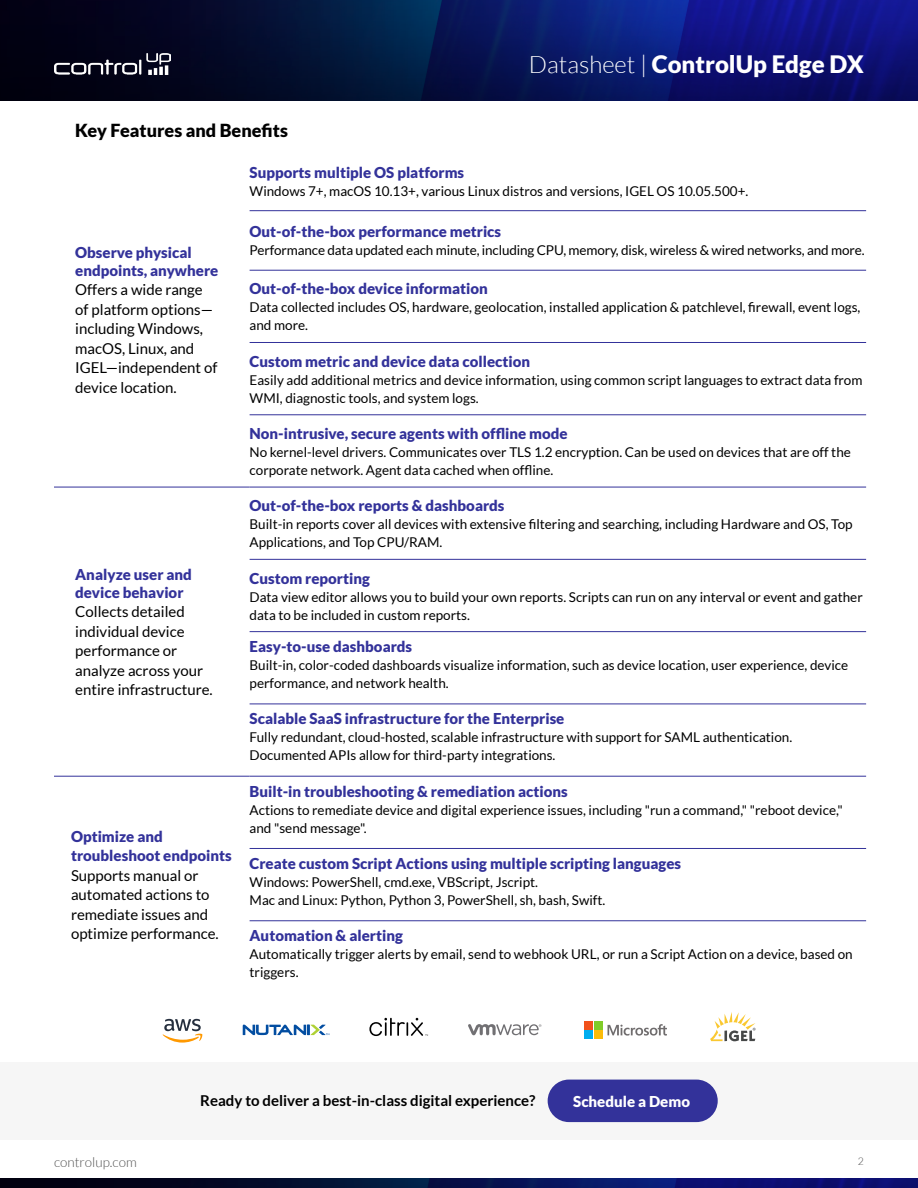
<style>
.page{position:relative;width:918px;height:1188px;background:#fff}
.page>*{position:absolute;margin:0;border:0;box-sizing:border-box;transform-origin:0 0}
.t1{font:900 24px "Lato";color:#fff}
.t2{font:900 18px "Lato";color:#000}
.t3{font:900 15px/18px "Lato";color:#33329a}
.t4{font:15px/19.5px "Lato";color:#000}
.t5{font:700 15px "Lato";color:#000}
.t6{font:900 15px "Lato";color:#fff}
.t7{font:13.5px/18px "Lato";color:#000}
.t8{font:300 13.5px "Lato";color:#505050}
.t9{font:300 10.5px "Lato";color:#505050}
.s1{font-weight:300}
</style>
<div class="page">
<img style="left:0;top:0;width:918px;height:101px">
<img style="left:0;top:1179px;width:918px;height:9px">
<svg style="left:162px;top:1019px;width:41px;height:24px"></svg>
<svg style="left:369px;top:1018px;width:59px;height:18px"></svg>
<svg style="left:243px;top:1025px;width:86px;height:10px"></svg>
<svg style="left:468px;top:1024px;width:73px;height:11px"></svg>
<svg style="left:608px;top:1024px;width:59px;height:12px"></svg>
<div style="left:585px;top:1021px;width:8px;height:9px;background:#f1511b"></div>
<div style="left:594px;top:1021px;width:8px;height:9px;background:#80cc28"></div>
<div style="left:585px;top:1031px;width:8px;height:8px;background:#00adef"></div>
<div style="left:594px;top:1031px;width:8px;height:8px;background:#fbbc09"></div>
<svg style="left:710px;top:1012px;width:46px;height:29px"></svg>
<div style="left:0;top:1062px;width:918px;height:78px;background:#f6f6f6"></div>
<div style="left:548px;top:1080px;width:170px;height:42px;background:#33329a;border-radius:21px"></div>
<img style="left:54px;top:54px;width:117px;height:21px">
<hr style="left:250px;top:210px;width:616px;height:1px;background:#33329a">
<hr style="left:250px;top:270px;width:616px;height:1px;background:#33329a">
<hr style="left:250px;top:342px;width:616px;height:1px;background:#33329a">
<hr style="left:250px;top:414px;width:616px;height:1px;background:#33329a">
<hr style="left:54px;top:487px;width:196px;height:1px;background:#33329a">
<hr style="left:250px;top:487px;width:616px;height:1px;background:#33329a">
<hr style="left:250px;top:559px;width:616px;height:1px;background:#33329a">
<hr style="left:250px;top:631px;width:616px;height:1px;background:#33329a">
<hr style="left:250px;top:704px;width:616px;height:1px;background:#33329a">
<hr style="left:54px;top:776px;width:196px;height:1px;background:#33329a">
<hr style="left:250px;top:776px;width:616px;height:1px;background:#33329a">
<hr style="left:250px;top:848px;width:616px;height:1px;background:#33329a">
<hr style="left:250px;top:920px;width:616px;height:1px;background:#33329a">
<h2 class="t2" style="left:75px;top:120px;width:214px">Key Features and Benefits</h2>
<h1 class="t1" style="left:529px;top:50px;width:337px"><span class="s1">Datasheet |</span> ControlUp Edge DX</h1>
<p class="t3" style="left:75px;top:243px;width:145px">Observe physical endpoints, anywhere</p>
<p class="t4" style="left:75px;top:280px;width:144px">Offers a wide range of platform options— including Windows, macOS, Linux, and<br>IGEL—independent of device location.</p>
<p class="t3" style="left:75px;top:565px;width:118px">Analyze user and device behavior</p>
<p class="t4" style="left:75px;top:602px;width:139px">Collects detailed individual device performance or analyze across your entire infrastructure.</p>
<p class="t3" style="left:71px;top:826px;width:162px;line-height:19.5px">Optimize and troubleshoot endpoints</p>
<p class="t4" style="left:71px;top:866px;width:149px">Supports manual or automated actions to remediate issues and optimize performance.</p>
<p class="t3" style="left:250px;top:163px;width:216px">Supports multiple OS platforms</p>
<p class="t7" style="left:250px;top:182px;width:500px">Windows 7+, macOS 10.13+, various Linux distros and versions, IGEL OS 10.05.500+.</p>
<p class="t3" style="left:250px;top:223px;width:253px">Out-of-the-box performance metrics</p>
<p class="t7" style="left:250px;top:242px;width:616px">Performance data updated each minute, including CPU, memory, disk, wireless &amp; wired networks, and more.</p>
<p class="t3" style="left:250px;top:280px;width:240px">Out-of-the-box device information</p>
<p class="t7" style="left:250px;top:298px;width:612px">Data collected includes OS, hardware, geolocation, installed application &amp; patchlevel, firewall, event logs, and more.</p>
<p class="t3" style="left:250px;top:352px;width:282px">Custom metric and device data collection</p>
<p class="t7" style="left:250px;top:371px;width:614px">Easily add additional metrics and device information, using common script languages to extract data from<br>WMI, diagnostic tools, and system logs.</p>
<p class="t3" style="left:250px;top:424px;width:320px">Non-intrusive, secure agents with offline mode</p>
<p class="t7" style="left:250px;top:443px;width:603px">No kernel-level drivers. Communicates over TLS 1.2 encryption. Can be used on devices that are off the corporate network. Agent data cached when offline.</p>
<p class="t3" style="left:250px;top:496px;width:256px">Out-of-the-box reports &amp; dashboards</p>
<p class="t7" style="left:250px;top:515px;width:605px">Built-in reports cover all devices with extensive filtering and searching, including Hardware and OS, Top<br>Applications, and Top CPU/RAM.</p>
<p class="t3" style="left:250px;top:569px;width:122px">Custom reporting</p>
<p class="t7" style="left:250px;top:588px;width:615px">Data view editor allows you to build your own reports. Scripts can run on any interval or event and gather data to be included in custom reports.</p>
<p class="t3" style="left:250px;top:637px;width:164px">Easy-to-use dashboards</p>
<p class="t7" style="left:250px;top:656px;width:600px">Built-in, color-coded dashboards visualize information, such as device location, user experience, device performance, and network health.</p>
<p class="t3" style="left:250px;top:710px;width:316px">Scalable SaaS infrastructure for the Enterprise</p>
<p class="t7" style="left:250px;top:729px;width:544px">Fully redundant, cloud-hosted, scalable infrastructure with support for SAML authentication.<br>Documented APIs allow for third-party integrations.</p>
<p class="t3" style="left:250px;top:782px;width:320px">Built-in troubleshooting &amp; remediation actions</p>
<p class="t7" style="left:250px;top:801px;width:595px">Actions to remediate device and digital experience issues, including "run a command," "reboot device", and "send message ."</p>
<p class="t3" style="left:250px;top:854px;width:433px">Create custom Script Actions using multiple scripting languages</p>
<p class="t7" style="left:250px;top:873px;width:357px">Windows: PowerShell, cmd.exe, VBScript, Jscript.<br>Mac and Linux: Python, Python 3, PowerShell, sh, bash, Swift.</p>
<p class="t3" style="left:250px;top:927px;width:155px">Automation &amp; alerting</p>
<p class="t7" style="left:250px;top:945px;width:605px">Automatically trigger alerts by email, send to webhook URL, or run a Script Action on a device, based on triggers.</p>
<p class="t8" style="left:54px;top:1155px;width:84px">controlup.com</p>
<p class="t5" style="left:200px;top:1092px;width:337px">Ready to deliver a best-in-class digital experience?</p>
<p class="t6" style="left:573px;top:1093px;width:118px">Schedule a Demo</p>
<p class="t9" style="left:858px;top:1155px;width:8px">2</p>
</div>
